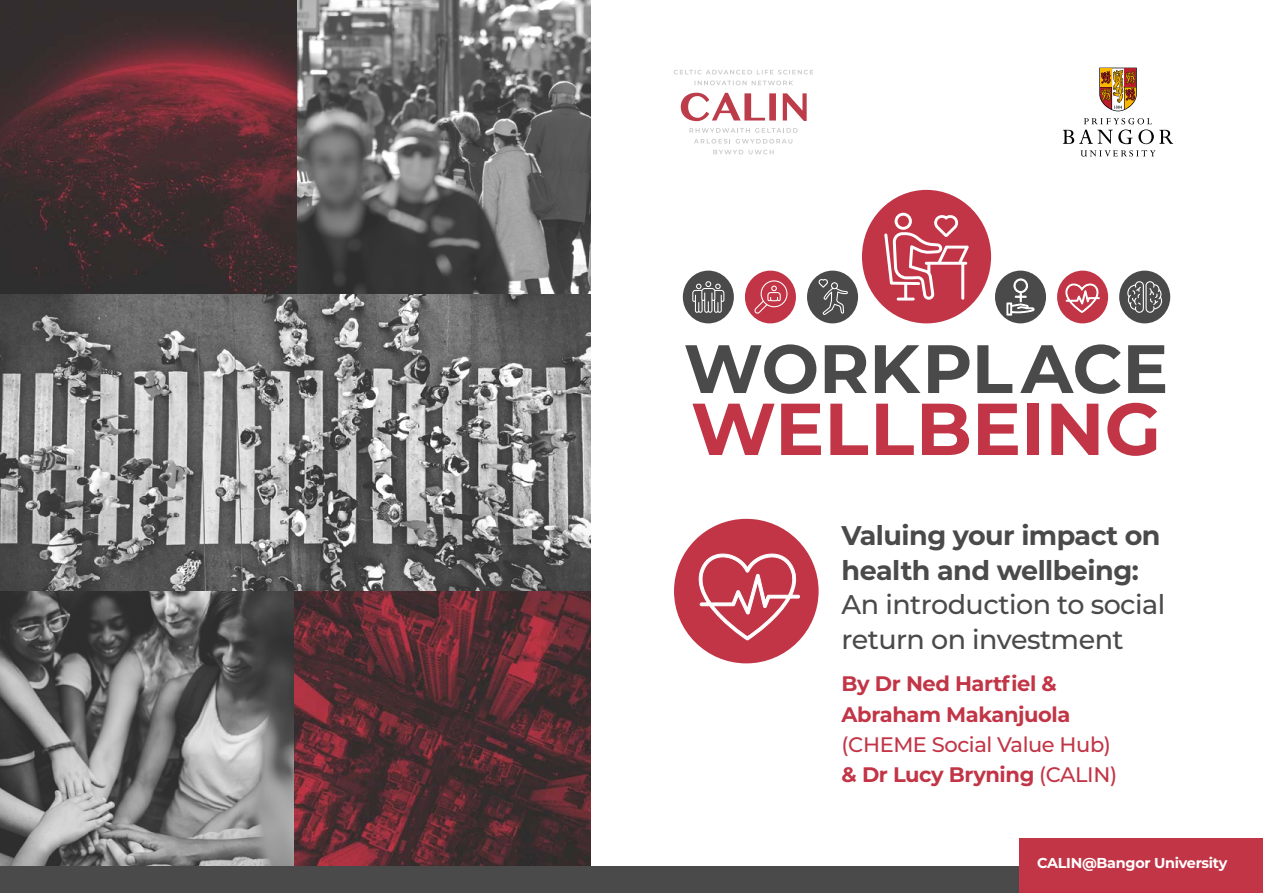
<style>
.page{position:relative;width:1263px;height:893px;background:#fff}
.page>*{position:absolute;margin:0;border:0;box-sizing:border-box;transform-origin:0 0}
.t1{font:700 73.35px "Montserrat";color:#c23546}
.t2{font:700 68.25px "Montserrat";color:#4a4a4a}
.t3{font:500 27px/34.7px "Montserrat";letter-spacing:-.02em;color:#4a4a4a}
.t4{font:700 21px/30px "Montserrat";letter-spacing:-.02em;color:#c23546}
.t5{font:700 14.4px "Montserrat";letter-spacing:-.02em;color:#fff}
.s1{font-weight:700}
.s2{font-weight:500}
</style>
<div class="page">
<div style="left:683px;top:271px;width:51px;height:52px;background:#4a4a4a;border-radius:50%"></div>
<div style="left:745px;top:271px;width:51px;height:52px;background:#c23546;border-radius:50%"></div>
<div style="left:807px;top:271px;width:51px;height:52px;background:#4a4a4a;border-radius:50%"></div>
<svg style="left:818px;top:279px;width:30px;height:36px"></svg>
<svg style="left:754px;top:280px;width:33px;height:34px"></svg>
<svg style="left:692px;top:281px;width:32px;height:32px"></svg>
<div style="left:995px;top:271px;width:51px;height:52px;background:#4a4a4a;border-radius:50%"></div>
<div style="left:1057px;top:271px;width:51px;height:52px;background:#c23546;border-radius:50%"></div>
<div style="left:1119px;top:271px;width:51px;height:52px;background:#4a4a4a;border-radius:50%"></div>
<svg style="left:1006px;top:278px;width:29px;height:38px"></svg>
<svg style="left:1065px;top:283px;width:35px;height:30px"></svg>
<svg style="left:1127px;top:281px;width:35px;height:32px"></svg>
<div style="left:862px;top:190px;width:129px;height:133px;background:#c23546;border-radius:50%"></div>
<svg style="left:884px;top:213px;width:85px;height:88px"></svg>
<div style="left:674px;top:519px;width:145px;height:144px;background:#c23546;border-radius:50%"></div>
<img style="left:296px;top:0;width:294px;height:295px">
<img style="left:0;top:591px;width:294px;height:275px">
<img style="left:0;top:0;width:296px;height:295px">
<img style="left:294px;top:591px;width:296px;height:275px">
<svg style="left:698px;top:553px;width:102px;height:87px"></svg>
<img style="left:0;top:295px;width:590px;height:296px">
<div style="left:0;top:866px;width:1263px;height:27px;background:#4a4a4a"></div>
<div style="left:1019px;top:838px;width:244px;height:55px;background:#c23546"></div>
<svg style="left:674px;top:70px;width:139px;height:15px"></svg>
<svg style="left:681px;top:93px;width:126px;height:28px"></svg>
<svg style="left:689px;top:128px;width:109px;height:5px"></svg>
<svg style="left:694px;top:139px;width:36px;height:5px"></svg>
<svg style="left:736px;top:139px;width:56px;height:5px"></svg>
<svg style="left:713px;top:150px;width:61px;height:4px"></svg>
<svg style="left:1081px;top:150px;width:74px;height:7px"></svg>
<svg style="left:1063px;top:118px;width:110px;height:26px"></svg>
<svg style="left:1099px;top:68px;width:38px;height:43px"></svg>
<p class="t2" style="left:684px;top:320px;width:486px">WORKPLACE</p>
<p class="t1" style="left:691px;top:376px;width:472px">WELLBEING</p>
<p class="t3" style="left:842px;top:517px;width:325px"><span class="s1">Valuing your impact on health and wellbeing:<br></span>An introduction to social return on investment</p>
<p class="t4" style="left:842px;top:668px;width:277px">By Dr Ned Hartfiel &amp;<br>Abraham Makanjuola <span class="s2">(CHEME Social Value Hub) </span>&amp; Dr Lucy Bryning <span class="s2">(CALIN)</span></p>
<p class="t5" style="left:1037px;top:852px;width:192px">CALIN@Bangor University</p>
</div>
